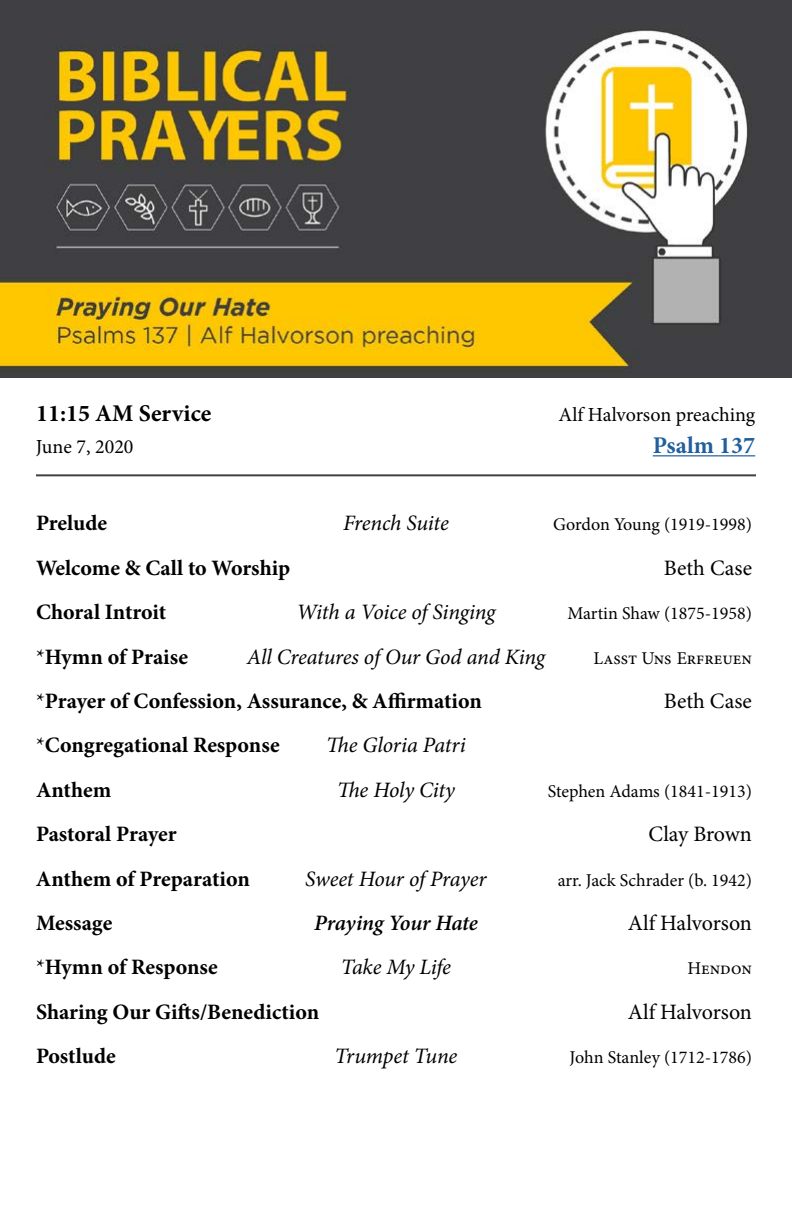
<style>
.page{position:relative;width:792px;height:1224px;background:#fff}
.page>*{position:absolute;margin:0;border:0;box-sizing:border-box;transform-origin:0 0}
.t1{font:700 24px "Minion Pro";letter-spacing:.005em;color:#000}
.t2{font:700 24px "Minion Pro";color:#215e9e}
.t3{font:700 22px "Minion Pro";letter-spacing:-.005em;color:#000}
.t4{font:italic 22px "Minion Pro";letter-spacing:-.01em;color:#000}
.t5{font:22px "Minion Pro";color:#000}
.t6{font:italic 600 22px "Minion Pro";letter-spacing:-.01em;color:#000}
.t7{font:20px "Minion Pro";color:#000}
.t8{font:18px "Minion Pro";color:#000}
.s1{font-weight:400}
</style>
<div class="page">
<hr style="left:653px;top:455px;width:102px;height:1px;background:#215e9e">
<hr style="left:36px;top:474px;width:720px;height:2px;background:#414042">
<img style="left:0;top:0;width:791px;height:377px">
<p class="t1" style="left:36px;top:397px;width:177px">11:15 AM Service</p>
<p class="t7" style="left:559px;top:402px;width:198px">Alf Halvorson preaching</p>
<p class="t7" style="left:36px;top:434px;width:99px">June 7, 2020</p>
<p class="t2" style="left:653px;top:429px;width:104px">Psalm 137</p>
<p class="t3" style="left:36px;top:508px;width:73px">Prelude</p>
<p class="t4" style="left:343px;top:508px;width:107px">French Suite</p>
<p class="t8" style="left:553px;top:513px;width:200px">Gordon Young (1919-1998)</p>
<p class="t3" style="left:36px;top:552px;width:256px">Welcome &amp; Call to Worship</p>
<p class="t5" style="left:664px;top:553px;width:90px">Beth Case</p>
<p class="t3" style="left:36px;top:597px;width:132px">Choral Introit</p>
<p class="t4" style="left:296px;top:597px;width:201px">With a Voice of Singing</p>
<p class="t8" style="left:567px;top:601px;width:186px">Martin Shaw (1875-1958)</p>
<p class="t3" style="left:36px;top:641px;width:153px"><span class="s1">*</span>Hymn of Praise</p>
<p class="t4" style="left:247px;top:642px;width:300px">All Creatures of Our God and King</p>
<p class="t8" style="left:593px;top:646px;width:160px">Lasst Uns Erfreuen</p>
<p class="t3" style="left:36px;top:686px;width:447px"><span class="s1">*</span>Prayer of Confession, Assurance, &amp; Affirmation</p>
<p class="t5" style="left:664px;top:686px;width:90px">Beth Case</p>
<p class="t3" style="left:36px;top:730px;width:245px"><span class="s1">*</span>Congregational Response</p>
<p class="t4" style="left:326px;top:730px;width:141px">The Gloria Patri</p>
<p class="t3" style="left:36px;top:774px;width:77px">Anthem</p>
<p class="t4" style="left:337px;top:775px;width:119px">The Holy City</p>
<p class="t8" style="left:548px;top:779px;width:206px">Stephen Adams (1841-1913)</p>
<p class="t3" style="left:36px;top:819px;width:142px">Pastoral Prayer</p>
<p class="t5" style="left:649px;top:820px;width:105px">Clay Brown</p>
<p class="t3" style="left:36px;top:863px;width:215px">Anthem of Preparation</p>
<p class="t4" style="left:305px;top:864px;width:183px">Sweet Hour of Prayer</p>
<p class="t8" style="left:558px;top:868px;width:196px">arr. Jack Schrader (b. 1942)</p>
<p class="t3" style="left:36px;top:908px;width:78px">Message</p>
<p class="t6" style="left:314px;top:908px;width:166px">Praying Your Hate</p>
<p class="t5" style="left:628px;top:908px;width:126px">Alf Halvorson</p>
<p class="t3" style="left:36px;top:952px;width:183px"><span class="s1">*</span>Hymn of Response</p>
<p class="t4" style="left:341px;top:952px;width:112px">Take My Life</p>
<p class="t8" style="left:688px;top:957px;width:66px">Hendon</p>
<p class="t3" style="left:36px;top:996px;width:285px">Sharing Our Gifts/Benediction</p>
<p class="t5" style="left:628px;top:997px;width:126px">Alf Halvorson</p>
<p class="t3" style="left:36px;top:1041px;width:81px">Postlude</p>
<p class="t4" style="left:335px;top:1041px;width:124px">Trumpet Tune</p>
<p class="t8" style="left:570px;top:1045px;width:184px">John Stanley (1712-1786)</p>
</div>
